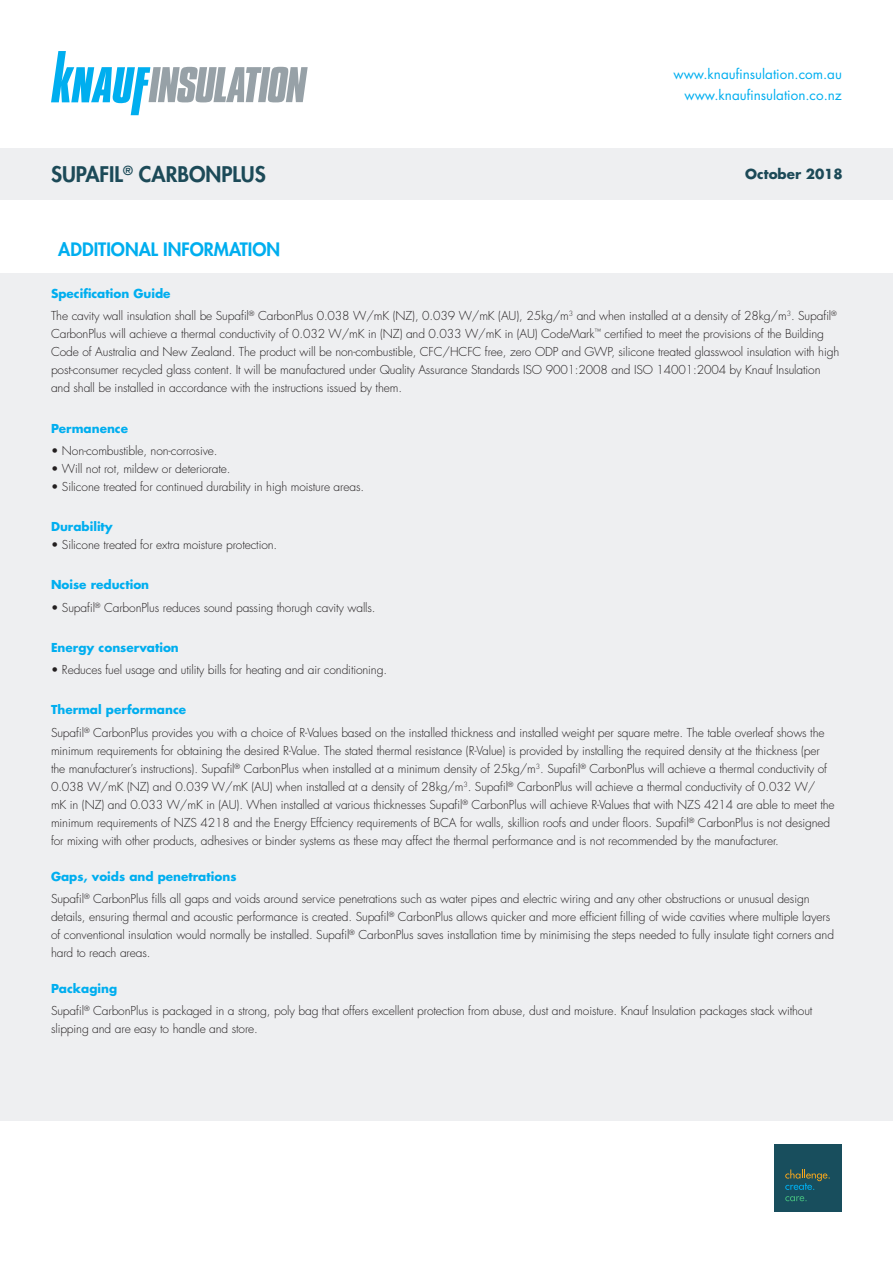
<style>
.page{position:relative;width:893px;height:1263px;background:#fff}
.page>*{position:absolute;margin:0;border:0;box-sizing:border-box;transform-origin:0 0}
.t1{font:800 21px "Futura Std";color:#1c4a58}
.t2{font:800 18px "Futura Std";color:#00aeef}
.t3{font:13.5px/20.4px "Futura Std";color:#00aeef;text-align:right}
.t4{font:700 13.5px "Futura Std";color:#1c4a58}
.t5{font:300 12px/18px "Futura Std";letter-spacing:-.01em;color:#231f20}
.t6{font:700 12px "Futura Std";color:#00aeef}
.s1{font-weight:700;color:#00aeef}
</style>
<div class="page">
<div style="left:0;top:247px;width:893px;height:874px;background:#eeeff1"></div>
<svg style="left:51px;top:51px;width:257px;height:64px"></svg>
<div style="left:0;top:221px;width:893px;height:51px;background:#fff"></div>
<div style="left:0;top:149px;width:893px;height:51px;background:#eeeff1"></div>
<div style="left:774px;top:1144px;width:68px;height:68px;background:#184e5d"></div>
<svg style="left:785px;top:1169px;width:45px;height:21px"></svg>
<svg style="left:785px;top:1196px;width:22px;height:5px"></svg>
<p class="t3" style="left:673px;top:64px;width:170px">www.knaufinsulation.com.au www.knaufinsulation.co.nz</p>
<h1 class="t1" style="left:51px;top:161px;width:216px">SUPAFIL<sup>®</sup> CARBONPLUS</h1>
<p class="t4" style="left:745px;top:165px;width:99px">October 2018</p>
<h2 class="t2" style="left:58px;top:238px;width:223px">ADDITIONAL INFORMATION</h2>
<p class="t5" style="left:51px;top:283px;width:787px;line-height:22.2px"><span class="s1">Specification Guide<br></span>The cavity wall insulation shall be Supafil<sup>®</sup> CarbonPlus 0.038 W/mK (NZ), 0.039 W/mK (AU), 25kg/m<sup>3</sup> and when installed at a density of 28kg/m<sup>3</sup>. Supafil<sup>®</sup></p>
<p class="t5" style="left:51px;top:325px;width:790px">CarbonPlus will achieve a thermal conductivity of 0.032 W/mK in (NZ) and 0.033 W/mK in (AU) CodeMark<sup>™</sup> certified to meet the provisions of the Building Code of Australia and New Zealand. The product will be non-combustible, CFC/HCFC free, zero ODP and GWP, silicone treated glasswool insulation with high post-consumer recycled glass content. It will be manufactured under Quality Assurance Standards ISO 9001:2008 and ISO 14001:2004 by Knauf Insulation and shall be installed in accordance with the instructions issued by them.</p>
<p class="t6" style="left:51px;top:420px;width:79px">Permanence</p>
<p class="t5" style="left:51px;top:442px;width:168px">• Non-combustible, non-corrosive.</p>
<p class="t5" style="left:51px;top:460px;width:181px">• Will not rot, mildew or deteriorate.</p>
<p class="t5" style="left:51px;top:478px;width:315px">• Silicone treated for continued durability in high moisture areas.</p>
<p class="t6" style="left:51px;top:518px;width:63px">Durability</p>
<p class="t5" style="left:51px;top:536px;width:228px">• Silicone treated for extra moisture protection.</p>
<p class="t6" style="left:51px;top:577px;width:100px">Noise reduction</p>
<p class="t5" style="left:51px;top:598px;width:326px">• Supafil<sup>®</sup> CarbonPlus reduces sound passing thorugh cavity walls.</p>
<p class="t6" style="left:51px;top:639px;width:129px">Energy conservation</p>
<p class="t5" style="left:51px;top:661px;width:338px">• Reduces fuel usage and utility bills for heating and air conditioning.</p>
<p class="t5" style="left:51px;top:699px;width:775px;line-height:22.2px"><span class="s1">Thermal performance<br></span>Supafil<sup>®</sup> CarbonPlus provides you with a choice of R-Values based on the installed thickness and installed weight per square metre. The table overleaf shows the</p>
<p class="t5" style="left:51px;top:741px;width:785px">minimum requirements for obtaining the desired R-Value. The stated thermal resistance (R-Value) is provided by installing the required density at the thickness (per the manufacturer’s instructions). Supafil<sup>®</sup> CarbonPlus when installed at a minimum density of 25kg/m<sup>3</sup>. Supafil<sup>®</sup> CarbonPlus will achieve a thermal conductivity of 0.038 W/mK (NZ) and 0.039 W/mK (AU) when installed at a density of 28kg/m<sup>3</sup>. Supafil<sup>®</sup> CarbonPlus will achieve a thermal conductivity of 0.032 W/<br>mK in (NZ) and 0.033 W/mK in (AU). When installed at various thicknesses Supafil<sup>®</sup> CarbonPlus will achieve R-Values that with NZS 4214 are able to meet the minimum requirements of NZS 4218 and the Energy Effciency requirements of BCA for walls, skillion roofs and under floors. Supafil<sup>®</sup> CarbonPlus is not designed for mixing with other products, adhesives or binder systems as these may affect the thermal performance and is not recommended by the manufacturer.</p>
<p class="t5" style="left:51px;top:865px;width:760px;line-height:22.2px"><span class="s1">Gaps, voids and penetrations<br></span>Supafil<sup>®</sup> CarbonPlus fills all gaps and voids around service penetrations such as water pipes and electric wiring and any other obstructions or unusual design</p>
<p class="t5" style="left:51px;top:908px;width:784px">details, ensuring thermal and acoustic performance is created. Supafil<sup>®</sup> CarbonPlus allows quicker and more efficient filling of wide cavities where multiple layers of conventional insulation would normally be installed. Supafil<sup>®</sup> CarbonPlus saves installation time by minimising the steps needed to fully insulate tight corners and hard to reach areas.</p>
<p class="t5" style="left:51px;top:978px;width:763px;line-height:22.2px"><span class="s1">Packaging<br></span>Supafil<sup>®</sup> CarbonPlus is packaged in a strong, poly bag that offers excellent protection from abuse, dust and moisture. Knauf Insulation packages stack without</p>
<p class="t5" style="left:51px;top:1020px;width:208px">slipping and are easy to handle and store.</p>
</div>
